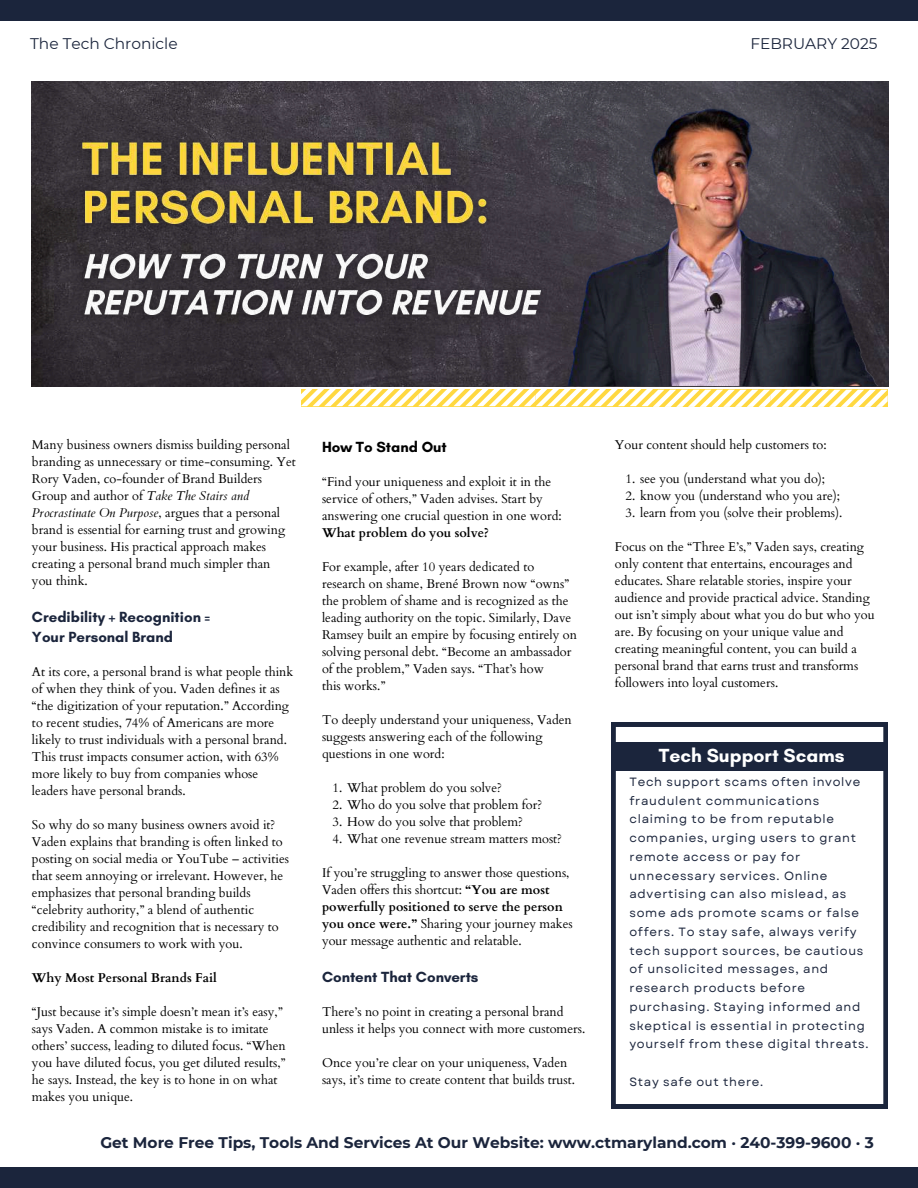
<style>
.page{position:relative;width:918px;height:1188px;background:#fff}
.page>*{position:absolute;margin:0;border:0;box-sizing:border-box;transform-origin:0 0}
.t1{font:700 19.35px "Glacial Indifference";color:#fff}
.t2{font:700 15.45px "Montserrat";color:#1b253c}
.t3{font:15.45px "Montserrat";color:#1b253c}
.t4{font:700 15px/20.2px "Glacial Indifference";color:#1b253c}
.t5{font:700 15px "Glacial Indifference";color:#000}
.t6{font:12.75px/17px "Cardo";color:#000}
.t7{font:700 12.75px "Cardo";color:#000}
.t8{font:12px/18.8px "Garet";letter-spacing:.06em;color:#1b253c}
.s1{font-style:italic}
.s2{font-weight:700}
</style>
<div class="page">
<div style="left:0;top:1px;width:918px;height:20px;background:#1b253c"></div>
<div style="left:0;top:1168px;width:918px;height:20px;background:#1b253c"></div>
<svg style="left:611px;top:722px;width:277px;height:386px"></svg>
<div style="left:611px;top:742px;width:277px;height:28px;background:#1b253c"></div>
<svg style="left:301px;top:389px;width:587px;height:18px"></svg>
<img style="left:32px;top:82px;width:856px;height:305px">
<img style="left:70px;top:128px;width:473px;height:203px">
<img style="left:543px;top:81px;width:344px;height:304px">
<p class="t3" style="left:30px;top:34px;width:149px">The Tech Chronicle</p>
<p class="t3" style="left:750px;top:34px;width:129px">FEBRUARY 2025</p>
<p class="t6" style="left:32px;top:437px;width:265px">Many business owners dismiss building personal branding as unnecessary or time-consuming. Yet Rory Vaden, co-founder of Brand Builders Group and author of <span class="s1">Take The Stairs and Procrastinate On Purpose</span>, argues that a personal brand is essential for earning trust and growing your business. His practical approach makes creating a personal brand much simpler than<br>you think.</p>
<p class="t4" style="left:32px;top:607px;width:179px">Credibility + Recognition =<br>Your Personal Brand</p>
<p class="t6" style="left:32px;top:664px;width:263px">At its core, a personal brand is what people think of when they think of you. Vaden defines it as “the digitization of your reputation.” According to recent studies, 74% of Americans are more likely to trust individuals with a personal brand.<br>This trust impacts consumer action, with 63% more likely to buy from companies whose leaders have personal brands.</p>
<p class="t6" style="left:32px;top:817px;width:259px">So why do so many business owners avoid it?<br>Vaden explains that branding is often linked to posting on social media or YouTube – activities that seem annoying or irrelevant. However, he emphasizes that personal branding builds “celebrity authority,” a blend of authentic credibility and recognition that is necessary to convince consumers to work with you.</p>
<p class="t7" style="left:32px;top:970px;width:186px">Why Most Personal Brands Fail</p>
<p class="t6" style="left:32px;top:1004px;width:255px">“Just because it’s simple doesn’t mean it’s easy,” says Vaden. A common mistake is to imitate others’ success, leading to diluted focus. “When you have diluted focus, you get diluted results,” he says. Instead, the key is to hone in on what makes you unique.</p>
<p class="t5" style="left:322px;top:438px;width:126px">How To Stand Out</p>
<p class="t6" style="left:322px;top:474px;width:241px">“Find your uniqueness and exploit it in the service of others,” Vaden advises. Start by answering one crucial question in one word:</p>
<p class="t7" style="left:322px;top:524px;width:168px">What problem do you solve?</p>
<p class="t6" style="left:322px;top:559px;width:257px">For example, after 10 years dedicated to research on shame, Brené Brown now “owns” the problem of shame and is recognized as the leading authority on the topic. Similarly, Dave Ramsey built an empire by focusing entirely on solving personal debt. “Become an ambassador of the problem,” Vaden says. “That’s how<br>this works.”</p>
<p class="t6" style="left:322px;top:712px;width:251px">To deeply understand your uniqueness, Vaden suggests answering each of the following questions in one word:</p>
<p class="t6" style="left:333px;top:780px;width:171px">1. What problem do you solve?</p>
<p class="t6" style="left:333px;top:797px;width:211px">2. Who do you solve that problem for?</p>
<p class="t6" style="left:333px;top:814px;width:192px">3. How do you solve that problem?</p>
<p class="t6" style="left:333px;top:831px;width:231px">4. What one revenue stream matters most?</p>
<p class="t6" style="left:322px;top:865px;width:252px">If you’re struggling to answer those questions, Vaden offers this shortcut: <span class="s2">“You are most powerfully positioned to serve the person you once were.”</span> Sharing your journey makes your message authentic and relatable.</p>
<p class="t4" style="left:322px;top:967px;width:158px">Content That Converts</p>
<p class="t6" style="left:322px;top:1004px;width:265px">There’s no point in creating a personal brand unless it helps you connect with more customers.</p>
<p class="t6" style="left:322px;top:1055px;width:254px">Once you’re clear on your uniqueness, Vaden says, it’s time to create content that builds trust.</p>
<p class="t6" style="left:615px;top:437px;width:213px">Your content should help customers to:</p>
<p class="t6" style="left:626px;top:471px;width:201px">1. see you (understand what you do);</p>
<p class="t6" style="left:626px;top:488px;width:216px">2. know you (understand who you are);</p>
<p class="t6" style="left:626px;top:505px;width:218px">3. learn from you (solve their problems).</p>
<p class="t6" style="left:615px;top:539px;width:261px">Focus on the “Three E’s,” Vaden says, creating only content that entertains, encourages and educates. Share relatable stories, inspire your audience and provide practical advice. Standing out isn’t simply about what you do but who you are. By focusing on your unique value and creating meaningful content, you can build a personal brand that earns trust and transforms followers into loyal customers.</p>
<h1 class="t1" style="left:659px;top:744px;width:187px">Tech Support Scams</h1>
<p class="t8" style="left:629px;top:772px;width:241px">Tech support scams often involve fraudulent communications claiming to be from reputable companies, urging users to grant remote access or pay for unnecessary services. Online advertising can also mislead, as some ads promote scams or false offers. To stay safe, always verify tech support sources, be cautious of unsolicited messages, and research products before purchasing. Staying informed and skeptical is essential in protecting yourself from these digital threats.</p>
<p class="t8" style="left:629px;top:1072px;width:135px">Stay safe out there.</p>
<p class="t2" style="left:100px;top:1133px;width:775px">Get More Free Tips, Tools And Services At Our Website: www.ctmaryland.com · 240-399-9600 · 3</p>
</div>
